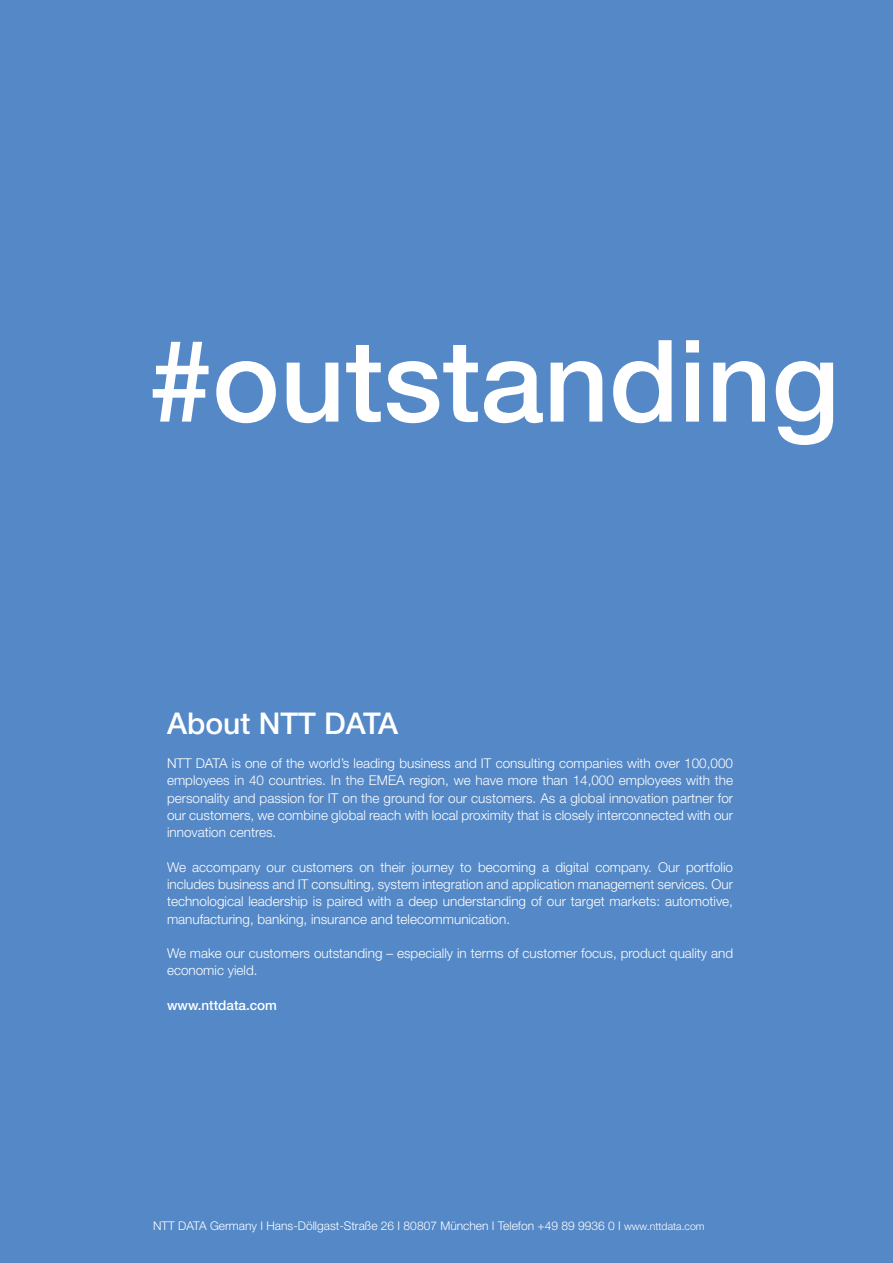
<style>
.page{position:relative;width:893px;height:1263px;background:#5488c7}
.page>*{position:absolute;margin:0;border:0;box-sizing:border-box;transform-origin:0 0}
.t1{font:500 114px "Helvetica Neue LT Std";color:#fff}
.t2{font:500 30px "Helvetica Neue LT Std";color:#fff}
.t3{font:300 13.5px/17.2px "Helvetica Neue LT Std";color:#fff;text-align:justify}
.t4{font:500 13.5px "Helvetica Neue LT Std";color:#fff}
.t5{font:300 12px "Helvetica Neue LT Std";color:#fff}
.s1{font-size:10.5px}
</style>
<div class="page">
<h1 class="t1" style="left:149px;top:313px;width:692px">#outstanding</h1>
<h2 class="t2" style="left:167px;top:705px;width:233px">About NTT DATA</h2>
<p class="t3" style="left:167px;top:754px;width:568px">NTT DATA is one of the world’s leading business and IT consulting companies with over 100,000 employees in 40 countries. In the EMEA region, we have more than 14,000 employees with the personality and passion for IT on the ground for our customers. As a global innovation partner for our customers, we combine global reach with local proximity that is closely interconnected with our innovation centres.</p>
<p class="t3" style="left:167px;top:858px;width:568px">We accompany our customers on their journey to becoming a digital company. Our portfolio includes business and IT consulting, system integration and application management services. Our technological leadership is paired with a deep understanding of our target markets: automotive, manufacturing, banking, insurance and telecommunication.</p>
<p class="t3" style="left:167px;top:944px;width:568px">We make our customers outstanding – especially in terms of customer focus, product quality and economic yield.</p>
<p class="t4" style="left:167px;top:997px;width:112px">www.nttdata.com</p>
<p class="t5" style="left:153px;top:1218px;width:553px">NTT DATA Germany I Hans-Döllgast-Straße 26 I 80807 München I Telefon +49 89 9936 0 I <span class="s1">www.nttdata.com</span></p>
</div>
